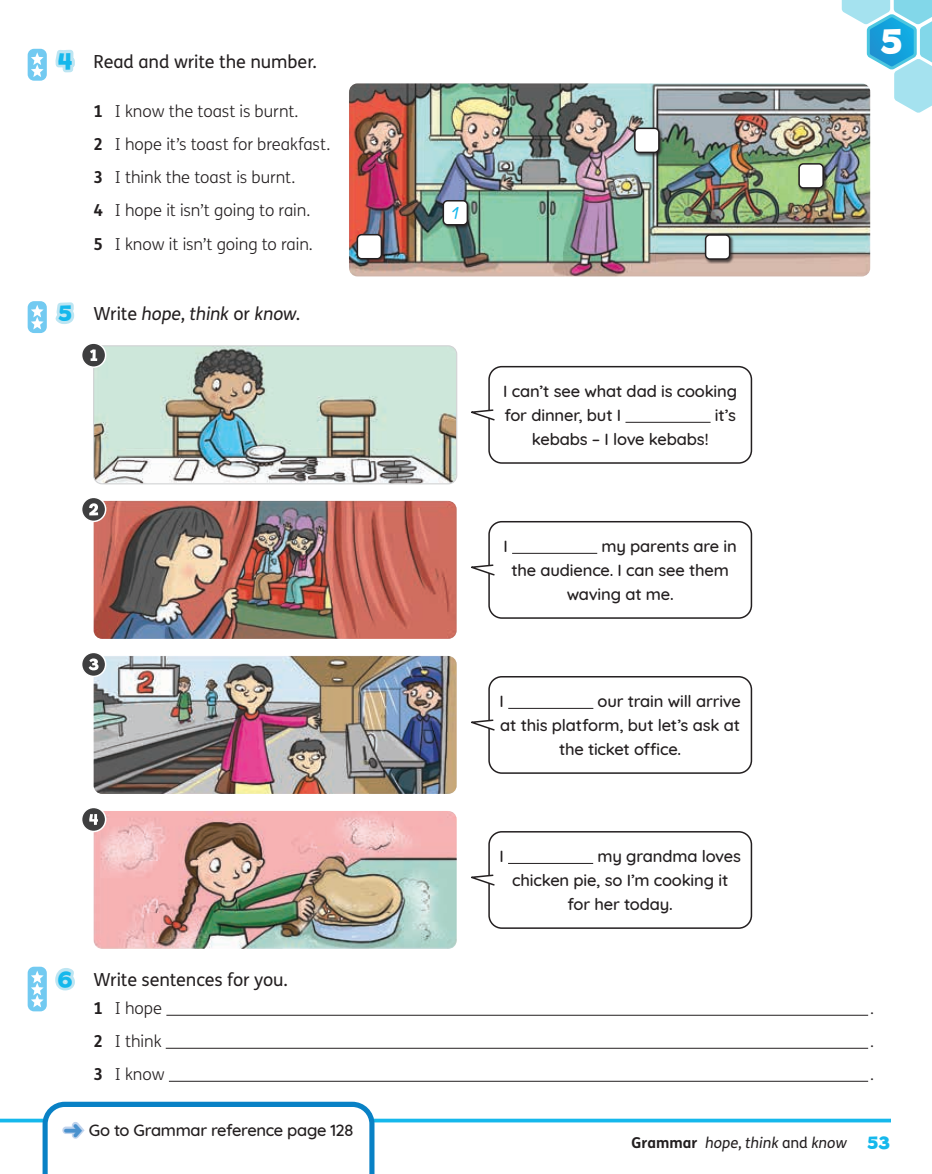
<style>
.page{position:relative;width:932px;height:1174px;background:#fff}
.page>*{position:absolute;margin:0;border:0;box-sizing:border-box;transform-origin:0 0}
.t1{font:700 36px "Billy";color:#fff}
.t2{font:18px "FS Me";letter-spacing:-.005em;color:#231f20}
.t3{font:italic 18px "FS Me";letter-spacing:-.01em;color:#231f20}
.t4{font:italic 18px "Patrick Hand SC";color:#15b8ec}
.t5{font:500 16.5px/24px "Quicksand";letter-spacing:-.01em;color:#231f20}
.t6{font:300 16.5px/33px "FS Me";color:#231f20}
.t7{font:italic 15px "FS Me";color:#231f20}
.s1{font-family:"Billy";font-weight:700;font-size:22.5px;color:#bde5f2}
.s2{font-weight:700}
.s3{font-family:"Billy";font-weight:700;font-style:normal;font-size:22.5px;color:#bde5f2}
.s4{font-style:normal}
.s5{color:#c2d4ed}
.s6{font-weight:700;font-style:normal}
.s7{font-family:"Billy";font-weight:700;font-style:normal;font-size:18px;color:#15b8ec}
</style>
<div class="page">
<svg style="left:0;top:1118px;width:890px;height:4px;background:#3dc4ef"></svg>
<svg style="left:841px;top:0;width:90px;height:114px"></svg>
<svg style="left:37px;top:1101px;width:342px;height:73px"></svg>
<div style="left:28px;top:49px;width:19px;height:32px;background:#72caf1;border-radius:6px"></div>
<svg style="left:31px;top:52px;width:13px;height:25px"></svg>
<div style="left:28px;top:301px;width:19px;height:32px;background:#72caf1;border-radius:6px"></div>
<svg style="left:31px;top:305px;width:13px;height:24px"></svg>
<img style="left:349px;top:83px;width:521px;height:193px">
<div style="left:355px;top:233px;width:31px;height:30px;background:#231f20;opacity:.75"></div>
<div style="left:357px;top:235px;width:24px;height:24px;background:#fff;border-radius:4px"></div>
<div style="left:356px;top:234px;width:26px;height:25px;border:2px solid #231f20;border-radius:4px"></div>
<div style="left:441px;top:199px;width:30px;height:30px;background:#231f20;opacity:.75"></div>
<div style="left:443px;top:201px;width:24px;height:24px;background:#fff;border-radius:4px"></div>
<div style="left:442px;top:200px;width:26px;height:25px;border:2px solid #231f20;border-radius:4px"></div>
<div style="left:703px;top:233px;width:31px;height:31px;background:#231f20;opacity:.75"></div>
<div style="left:705px;top:235px;width:24px;height:24px;background:#fff;border-radius:4px"></div>
<div style="left:704px;top:234px;width:26px;height:26px;border:2px solid #231f20;border-radius:4px"></div>
<div style="left:633px;top:127px;width:30px;height:30px;background:#231f20;opacity:.75"></div>
<div style="left:634px;top:128px;width:24px;height:24px;background:#fff;border-radius:4px"></div>
<div style="left:634px;top:128px;width:25px;height:25px;border:2px solid #231f20;border-radius:4px"></div>
<div style="left:797px;top:162px;width:30px;height:30px;background:#231f20;opacity:.75"></div>
<div style="left:798px;top:164px;width:24px;height:24px;background:#fff;border-radius:4px"></div>
<div style="left:798px;top:163px;width:25px;height:26px;border:2px solid #231f20;border-radius:4px"></div>
<img style="left:94px;top:347px;width:362px;height:137px">
<div style="left:93px;top:345px;width:364px;height:139px;border:1px solid #d1d2d4;border-radius:9px"></div>
<hr style="left:625px;top:422px;width:85px;height:1px;background:#231f20">
<div style="left:488px;top:366px;width:264px;height:98px;border:2px solid #231f20;border-radius:13px"></div>
<svg style="left:471px;top:408px;width:24px;height:14px"></svg>
<img style="left:94px;top:501px;width:362px;height:138px">
<hr style="left:512px;top:553px;width:85px;height:1px;background:#231f20">
<div style="left:488px;top:521px;width:264px;height:98px;border:2px solid #231f20;border-radius:13px"></div>
<svg style="left:471px;top:563px;width:24px;height:13px"></svg>
<img style="left:94px;top:656px;width:362px;height:138px">
<hr style="left:508px;top:708px;width:85px;height:1px;background:#231f20">
<div style="left:488px;top:676px;width:264px;height:98px;border:2px solid #231f20;border-radius:13px"></div>
<svg style="left:471px;top:718px;width:24px;height:13px"></svg>
<img style="left:94px;top:811px;width:362px;height:138px">
<hr style="left:508px;top:863px;width:85px;height:1px;background:#231f20">
<div style="left:488px;top:831px;width:264px;height:98px;border:2px solid #231f20;border-radius:13px"></div>
<svg style="left:471px;top:873px;width:24px;height:13px"></svg>
<hr style="left:166px;top:1014px;width:701px;height:1px;background:#231f20">
<hr style="left:166px;top:1047px;width:701px;height:1px;background:#231f20">
<hr style="left:169px;top:1080px;width:698px;height:1px;background:#231f20">
<div style="left:28px;top:966px;width:19px;height:45px;background:#72caf1;border-radius:6px"></div>
<svg style="left:31px;top:971px;width:13px;height:36px"></svg>
<div style="left:82px;top:343px;width:24px;height:24px;background:#3e3e3f;border-radius:50%"></div>
<svg style="left:90px;top:349px;width:7px;height:12px"></svg>
<div style="left:81px;top:342px;width:25px;height:26px;border:2px solid #fff;border-radius:50%"></div>
<div style="left:82px;top:497px;width:24px;height:24px;background:#3e3e3f;border-radius:50%"></div>
<svg style="left:89px;top:503px;width:9px;height:12px"></svg>
<div style="left:81px;top:496px;width:25px;height:26px;border:2px solid #fff;border-radius:50%"></div>
<div style="left:82px;top:652px;width:24px;height:24px;background:#3e3e3f;border-radius:50%"></div>
<svg style="left:89px;top:658px;width:9px;height:12px"></svg>
<div style="left:81px;top:651px;width:25px;height:26px;border:2px solid #fff;border-radius:50%"></div>
<div style="left:82px;top:807px;width:24px;height:24px;background:#3e3e3f;border-radius:50%"></div>
<svg style="left:89px;top:814px;width:9px;height:11px"></svg>
<div style="left:81px;top:806px;width:25px;height:26px;border:2px solid #fff;border-radius:50%"></div>
<p class="t2" style="left:58px;top:49px;width:260px"><span class="s1">4</span> Read and write the number.</p>
<p class="t6" style="left:94px;top:95px;width:238px"><span class="s2">1</span> I know the toast is burnt.<br><span class="s2">2</span> I hope it’s toast for breakfast.<br><span class="s2">3</span> I think the toast is burnt.<br><span class="s2">4</span> I hope it isn’t going to rain.<br><span class="s2">5</span> I know it isn’t going to rain.</p>
<p class="t3" style="left:58px;top:301px;width:243px"><span class="s3">5</span> <span class="s4">Write</span> hope<span class="s4">,</span> think <span class="s4">or</span> know<span class="s4">.</span></p>
<p class="t4" style="left:450px;top:200px;width:13px">1</p>
<p class="t5" style="left:503px;top:377px;width:235px">I can’t see what dad is cooking for dinner, but I</p>
<p class="t5" style="left:714px;top:401px;width:23px">it’s</p>
<p class="t5" style="left:531px;top:425px;width:178px">kebabs – I love kebabs!</p>
<h1 class="t1" style="left:880px;top:20px;width:23px">5</h1>
<p class="t5" style="left:503px;top:532px;width:6px">I</p>
<p class="t5" style="left:601px;top:532px;width:137px">my parents are in</p>
<p class="t5" style="left:511px;top:556px;width:219px">the audience. I can see them</p>
<p class="t5" style="left:566px;top:580px;width:108px">waving at me.</p>
<p class="t5" style="left:499px;top:687px;width:6px">I</p>
<p class="t5" style="left:597px;top:687px;width:145px">our train will arrive</p>
<p class="t5" style="left:500px;top:711px;width:241px">at this platform, but let’s ask at</p>
<p class="t5" style="left:559px;top:735px;width:124px">the ticket office.</p>
<p class="t5" style="left:499px;top:842px;width:6px">I</p>
<p class="t5" style="left:597px;top:842px;width:145px">my grandma loves</p>
<p class="t5" style="left:512px;top:866px;width:217px">chicken pie, so I’m cooking it</p>
<p class="t5" style="left:567px;top:890px;width:107px">for her today.</p>
<p class="t2" style="left:58px;top:967px;width:231px"><span class="s1">6</span> Write sentences for you.</p>
<p class="t6" style="left:94px;top:991px;width:70px"><span class="s2">1</span> I hope</p>
<p class="t6" style="left:869px;top:991px;width:5px">.</p>
<p class="t6" style="left:94px;top:1024px;width:69px"><span class="s2">2</span> I think</p>
<p class="t6" style="left:869px;top:1024px;width:5px">.</p>
<p class="t6" style="left:94px;top:1057px;width:73px"><span class="s2">3</span> I know</p>
<p class="t6" style="left:869px;top:1057px;width:5px">.</p>
<p class="t5" style="left:63px;top:1116px;width:291px"><span class="s5">➜</span> Go to Grammar reference page 128</p>
<p class="t7" style="left:631px;top:1132px;width:260px"><span class="s6">Grammar</span> hope<span class="s4">,</span> think <span class="s4">and</span> know <span class="s7">53</span></p>
</div>
